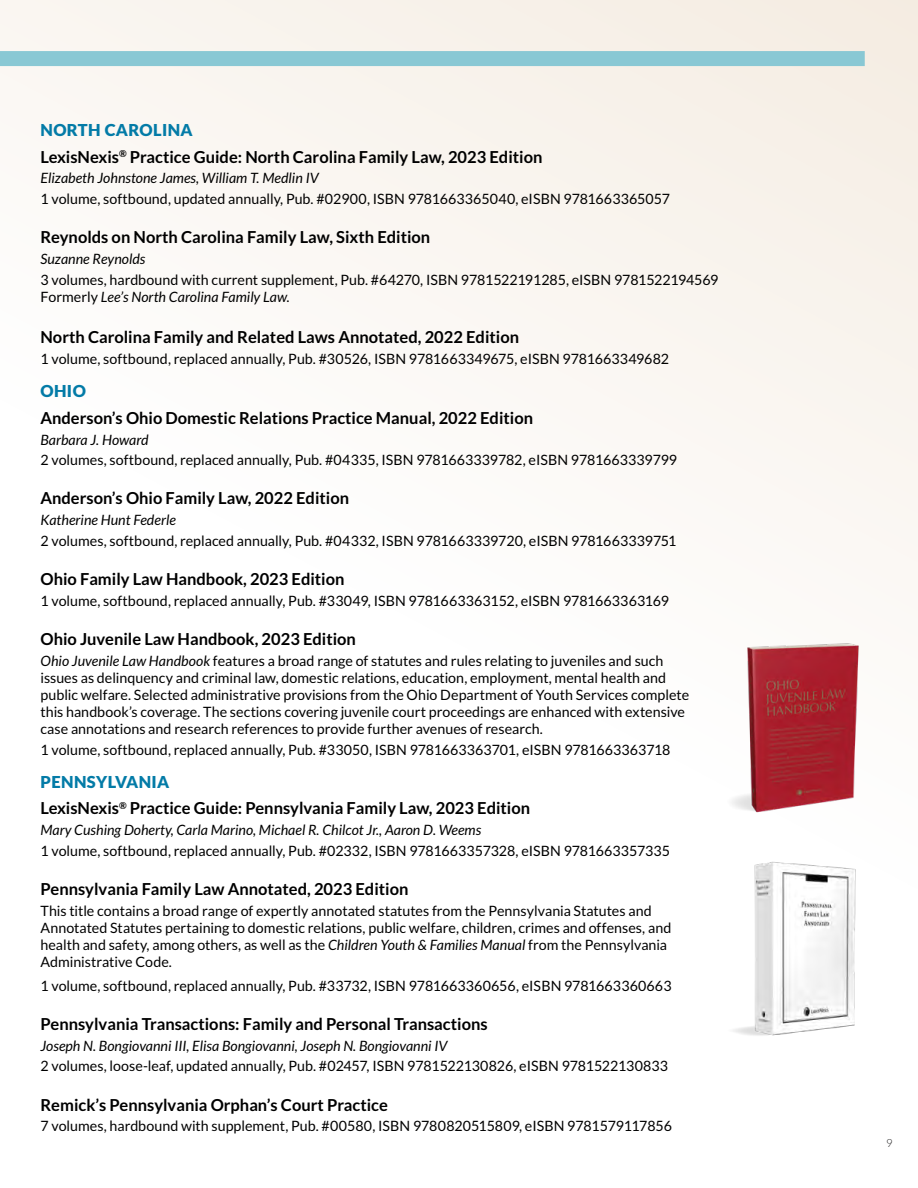
<style>
.page{position:relative;width:918px;height:1188px;background:#fff}
.page>*{position:absolute;margin:0;border:0;box-sizing:border-box;transform-origin:0 0}
.Elite_book_title{font:700 16.5px "Lato";color:#000}
.sub_section{font:900 16.5px "Lato";letter-spacing:.025em;color:#037ba7}
.isbn{font:14.25px/17.1px "Lato";color:#000}
.author{font:italic 14.25px "Lato";color:#000}
.isbn-2{font:italic 14.25px "Lato";color:#000}
.t1{font:300 11.25px "Lato";color:#292829}
.s1{font-style:normal}
.s2{font-style:italic}
</style>
<div class="page">
<div style="left:0;top:0;width:918px;height:1188px;background:linear-gradient(to bottom,#f8f3ed,#fff)"></div>
<div style="left:0;top:51px;width:865px;height:15px;background:#89c8d4"></div>
<img style="left:724px;top:637px;width:140px;height:180px">
<img style="left:724px;top:854px;width:140px;height:186px">
<p class="sub_section" style="left:40px;top:121px;width:154px">NORTH CAROLINA</p>
<p class="Elite_book_title" style="left:40px;top:147px;width:503px">LexisNexis<sup>®</sup> Practice Guide: North Carolina Family Law, 2023 Edition</p>
<p class="author" style="left:40px;top:170px;width:280px">Elizabeth Johnstone James, William T. Medlin IV</p>
<p class="isbn" style="left:40px;top:190px;width:631px">1 volume, softbound, updated annually, Pub. #02900, ISBN 9781663365040, eISBN 9781663365057</p>
<p class="Elite_book_title" style="left:40px;top:228px;width:391px">Reynolds on North Carolina Family Law, Sixth Edition</p>
<p class="author" style="left:40px;top:251px;width:106px">Suzanne Reynolds</p>
<p class="isbn" style="left:40px;top:271px;width:679px">3 volumes, hardbound with current supplement, Pub. #64270, ISBN 9781522191285, eISBN 9781522194569</p>
<p class="isbn-2" style="left:40px;top:289px;width:251px"><span class="s1">Formerly</span> Lee’s North Carolina Family Law.</p>
<p class="Elite_book_title" style="left:40px;top:328px;width:480px">North Carolina Family and Related Laws Annotated, 2022 Edition</p>
<p class="isbn" style="left:40px;top:350px;width:630px">1 volume, softbound, replaced annually, Pub. #30526, ISBN 9781663349675, eISBN 9781663349682</p>
<p class="sub_section" style="left:40px;top:382px;width:47px">OHIO</p>
<p class="Elite_book_title" style="left:40px;top:408px;width:494px">Anderson’s Ohio Domestic Relations Practice Manual, 2022 Edition</p>
<p class="author" style="left:40px;top:431px;width:110px">Barbara J. Howard</p>
<p class="isbn" style="left:40px;top:451px;width:638px">2 volumes, softbound, replaced annually, Pub. #04335, ISBN 9781663339782, eISBN 9781663339799</p>
<p class="Elite_book_title" style="left:40px;top:489px;width:310px">Anderson’s Ohio Family Law, 2022 Edition</p>
<p class="author" style="left:40px;top:512px;width:137px">Katherine Hunt Federle</p>
<p class="isbn" style="left:40px;top:532px;width:637px">2 volumes, softbound, replaced annually, Pub. #04332, ISBN 9781663339720, eISBN 9781663339751</p>
<p class="Elite_book_title" style="left:40px;top:570px;width:305px">Ohio Family Law Handbook, 2023 Edition</p>
<p class="isbn" style="left:40px;top:592px;width:630px">1 volume, softbound, replaced annually, Pub. #33049, ISBN 9781663363152, eISBN 9781663363169</p>
<p class="Elite_book_title" style="left:40px;top:630px;width:317px">Ohio Juvenile Law Handbook, 2023 Edition</p>
<p class="isbn" style="left:40px;top:652px;width:650px"><span class="s2">Ohio Juvenile Law Handbook</span> features a broad range of statutes and rules relating to juveniles and such issues as delinquency and criminal law, domestic relations, education, employment, mental health and public welfare. Selected administrative provisions from the Ohio Department of Youth Services complete this handbook’s coverage. The sections covering juvenile court proceedings are enhanced with extensive case annotations and research references to provide further avenues of research.</p>
<p class="isbn" style="left:40px;top:741px;width:631px">1 volume, softbound, replaced annually, Pub. #33050, ISBN 9781663363701, eISBN 9781663363718</p>
<p class="sub_section" style="left:40px;top:772px;width:130px">PENNSYLVANIA</p>
<p class="Elite_book_title" style="left:40px;top:799px;width:491px">LexisNexis<sup>®</sup> Practice Guide: Pennsylvania Family Law, 2023 Edition</p>
<p class="author" style="left:40px;top:822px;width:442px">Mary Cushing Doherty, Carla Marino, Michael R. Chilcot Jr., Aaron D. Weems</p>
<p class="isbn" style="left:40px;top:842px;width:631px">1 volume, softbound, replaced annually, Pub. #02332, ISBN 9781663357328, eISBN 9781663357335</p>
<p class="Elite_book_title" style="left:40px;top:880px;width:369px">Pennsylvania Family Law Annotated, 2023 Edition</p>
<p class="isbn" style="left:40px;top:902px;width:632px">This title contains a broad range of expertly annotated statutes from the Pennsylvania Statutes and Annotated Statutes pertaining to domestic relations, public welfare, children, crimes and offenses, and health and safety, among others, as well as the <span class="s2">Children Youth &amp; Families Manual</span> from the Pennsylvania Administrative Code.</p>
<p class="isbn" style="left:40px;top:977px;width:633px">1 volume, softbound, replaced annually, Pub. #33732, ISBN 9781663360656, eISBN 9781663360663</p>
<p class="Elite_book_title" style="left:40px;top:1015px;width:449px">Pennsylvania Transactions: Family and Personal Transactions</p>
<p class="author" style="left:40px;top:1038px;width:408px">Joseph N. Bongiovanni III, Elisa Bongiovanni, Joseph N. Bongiovanni IV</p>
<p class="isbn" style="left:40px;top:1057px;width:629px">2 volumes, loose-leaf, updated annually, Pub. #02457, ISBN 9781522130826, eISBN 9781522130833</p>
<p class="Elite_book_title" style="left:40px;top:1095px;width:349px">Remick’s Pennsylvania Orphan’s Court Practice</p>
<p class="isbn" style="left:40px;top:1117px;width:633px">7 volumes, hardbound with supplement, Pub. #00580, ISBN 9780820515809, eISBN 9781579117856</p>
<p class="t1" style="left:886px;top:1137px;width:8px">9</p>
</div>
